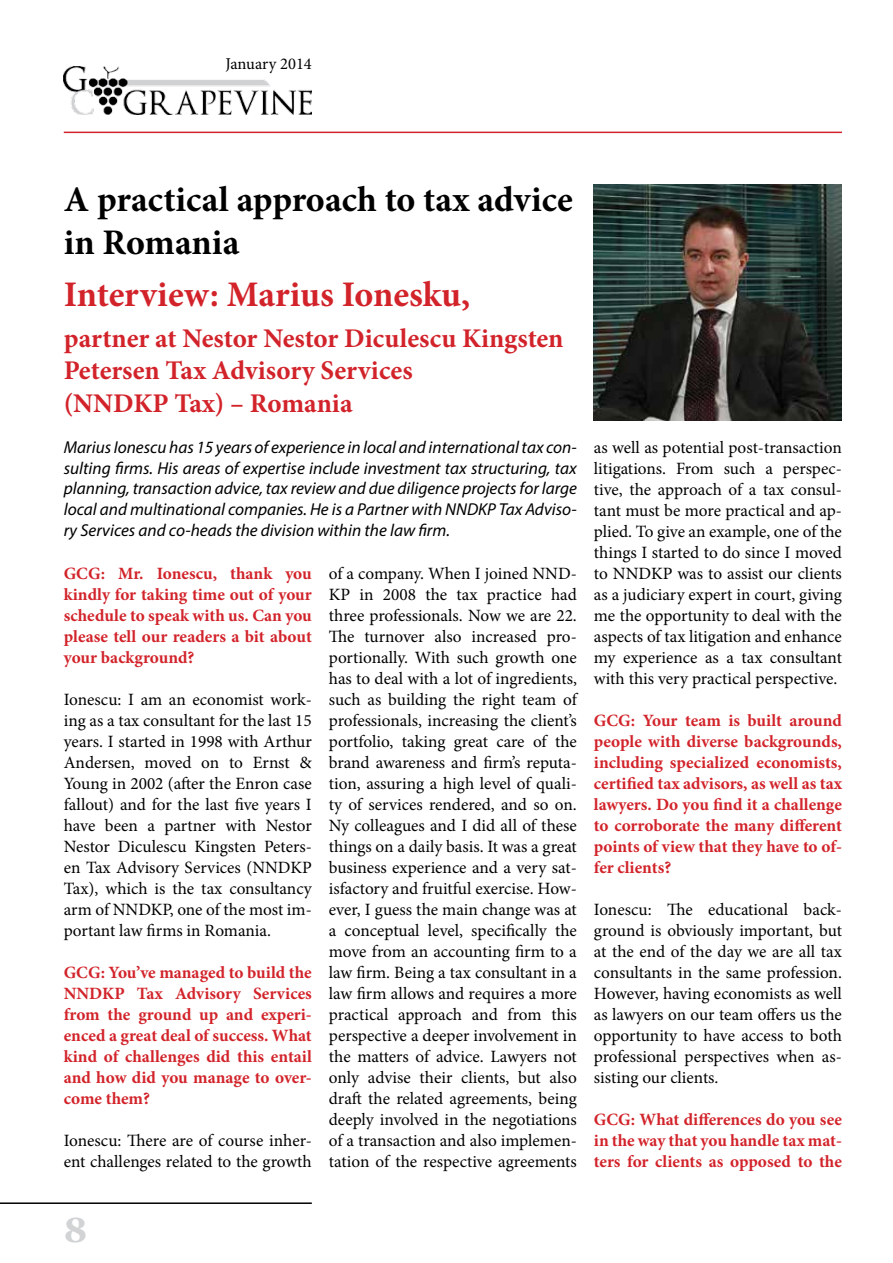
<style>
.page{position:relative;width:893px;height:1263px;background:#fff}
.page>*{position:absolute;margin:0;border:0;box-sizing:border-box;transform-origin:0 0}
.t1{font:700 36px/43.2px "Minion Pro";color:#000}
.t2{font:700 36px "Minion Pro";letter-spacing:-.005em;color:#d2232a}
.t3{font:700 34.95px "Georgia";color:#d1d3d4}
.t4{font:700 27px/32.4px "Minion Pro";color:#d2232a}
.t5{font:17.25px/21px "Minion Pro";color:#000;text-align:justify}
.t6{font:700 17.25px/21px "Minion Pro";color:#d2232a;text-align:justify}
.t7{font:italic 17.25px/20.7px "Myriad Pro";color:#000;text-align:justify}
.t8{font:16.5px "Minion Pro";color:#000}
</style>
<div class="page">
<hr style="left:64px;top:132px;width:778px;height:1px;background:#d2232a">
<hr style="left:0;top:1202px;width:312px;height:2px;background:#000">
<img style="left:64px;top:66px;width:248px;height:48px">
<img style="left:594px;top:185px;width:248px;height:236px">
<p class="t8" style="left:226px;top:53px;width:88px">January 2014</p>
<h1 class="t1" style="left:64px;top:178px;width:511px">A practical approach to tax advice in Romania</h1>
<h1 class="t2" style="left:64px;top:269px;width:408px">Interview: Marius Ionesku,</h1>
<h3 class="t4" style="left:64px;top:322px;width:501px">partner at Nestor Nestor Diculescu Kingsten<br>Petersen Tax Advisory Services<br>(NNDKP Tax) – Romania</h3>
<p class="t7" style="left:64px;top:437px;width:515px">Marius Ionescu has 15 years of experience in local and international tax con&shy;sulting firms. His areas of expertise include investment tax structuring, tax planning, transaction advice, tax review and due diligence projects for large local and multinational companies. He is a Partner with NNDKP Tax Adviso&shy;ry Services and co-heads the division within the law firm.</p>
<p class="t6" style="left:64px;top:563px;width:250px">GCG: Mr. Ionescu, thank you kindly for taking time out of your schedule to speak with us. Can you please tell our readers a bit about your background?</p>
<p class="t5" style="left:64px;top:689px;width:250px">Ionescu: I am an economist work&shy;ing as a tax consultant for the last 15 years. I started in 1998 with Arthur Andersen, moved on to Ernst &amp; Young in 2002 (after the Enron case fallout) and for the last five years I have been a partner with Nestor Nestor Diculescu Kingsten Peters&shy;en Tax Advisory Services (NNDKP Tax), which is the tax consultancy arm of NNDKP, one of the most im&shy;portant law firms in Romania.</p>
<p class="t6" style="left:64px;top:962px;width:250px">GCG: You’ve managed to build the NNDKP Tax Advisory Services from the ground up and experi&shy;enced a great deal of success. What kind of challenges did this entail and how did you manage to over&shy;come them?</p>
<p class="t5" style="left:64px;top:1130px;width:250px">Ionescu: There are of course inher&shy;ent challenges related to the growth</p>
<p class="t5" style="left:329px;top:563px;width:250px">of a company. When I joined NND-KP in 2008 the tax practice had three professionals. Now we are 22.<br>The turnover also increased pro&shy;portionally. With such growth one has to deal with a lot of ingredients, such as building the right team of professionals, increasing the client’s portfolio, taking great care of the brand awareness and firm’s reputa&shy;tion, assuring a high level of quali&shy;ty of services rendered, and so on.<br>Ny colleagues and I did all of these things on a daily basis. It was a great business experience and a very sat&shy;isfactory and fruitful exercise. How&shy;ever, I guess the main change was at a conceptual level, specifically the move from an accounting firm to a law firm. Being a tax consultant in a law firm allows and requires a more practical approach and from this perspective a deeper involvement in the matters of advice. Lawyers not only advise their clients, but also draft the related agreements, being deeply involved in the negotiations of a transaction and also implemen&shy;tation of the respective agreements</p>
<p class="t5" style="left:594px;top:437px;width:250px">as well as potential post-transaction litigations. From such a perspec&shy;tive, the approach of a tax consul&shy;tant must be more practical and ap&shy;plied. To give an example, one of the things I started to do since I moved to NNDKP was to assist our clients as a judiciary expert in court, giving me the opportunity to deal with the aspects of tax litigation and enhance my experience as a tax consultant with this very practical perspective.</p>
<p class="t6" style="left:594px;top:709px;width:250px">GCG: Your team is built around people with diverse backgrounds, including specialized economists, certified tax advisors, as well as tax lawyers. Do you find it a challenge to corroborate the many different points of view that they have to of&shy;fer clients?</p>
<p class="t5" style="left:594px;top:899px;width:250px">Ionescu: The educational back&shy;ground is obviously important, but at the end of the day we are all tax consultants in the same profession.<br>However, having economists as well as lawyers on our team offers us the opportunity to have access to both professional perspectives when as&shy;sisting our clients.</p>
<p class="t6" style="left:594px;top:1108px;width:250px">GCG: What differences do you see in the way that you handle tax mat&shy;ters for clients as opposed to the</p>
<h2 class="t3" style="left:64px;top:1207px;width:25px">8</h2>
</div>
